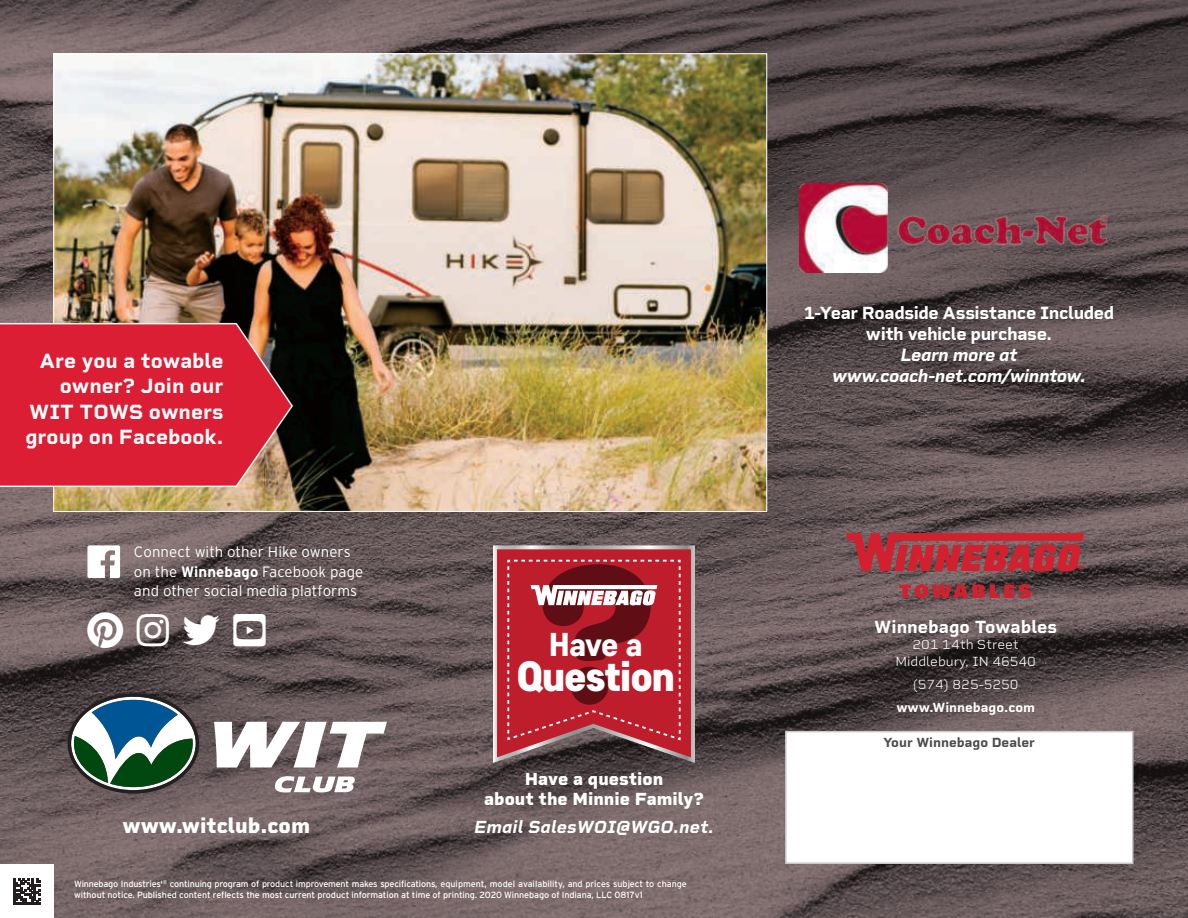
<style>
.page{position:relative;width:1188px;height:918px;background:#fff}
.page>*{position:absolute;margin:0;border:0;box-sizing:border-box;transform-origin:0 0}
.t1{font:900 42.3px "Core Sans D75";letter-spacing:-.035em;color:#fff}
.t2{font:36.9px "Font Awesome 5 Brands";color:#fff}
.t3{font:800 33px "Core Sans D65";color:#fff}
.t4{font:800 21.6px "Rigid Square";color:#fff}
.t5{font:700 21px/25.5px "Rigid Square";color:#fff;text-align:right}
.t6{font:700 18px/21px "Rigid Square";letter-spacing:-.02em;color:#fff;text-align:center}
.t7{font:italic 700 18px/21px "Rigid Square";letter-spacing:-.03em;color:#fff;text-align:center}
.t8{font:700 18px "Rigid Square";color:#fff}
.t9{font:800 17.85px/20.2px "Rigid Square";color:#fff;text-align:center}
.t10{font:italic 700 17.85px "Rigid Square";color:#fff}
.t11{font:300 15px/19.5px "Interstate";letter-spacing:.005em;color:#fff}
.t12{font:300 13.5px/16.5px "Rigid Square";color:#fff;text-align:center}
.t13{font:700 13.5px "Rigid Square";color:#4b4c4d}
.t14{font:700 13.5px "Rigid Square";color:#fff}
.t15{font:9px/10.5px "Interstate";letter-spacing:-.01em;color:#fff}
.s1{font-weight:700}
</style>
<div class="page">
<img style="left:0;top:0;width:1188px;height:918px">
<div style="left:785px;top:731px;width:348px;height:133px;background:#fff;border:2px solid #c7c8ca"></div>
<svg style="left:493px;top:545px;width:202px;height:218px"></svg>
<svg style="left:495px;top:547px;width:198px;height:213px;background:#ab323e"></svg>
<svg style="left:275px;top:776px;width:80px;height:16px"></svg>
<svg style="left:68px;top:693px;width:131px;height:101px"></svg>
<svg style="left:214px;top:722px;width:173px;height:46px"></svg>
<svg style="left:87px;top:545px;width:33px;height:33px"></svg>
<svg style="left:846px;top:533px;width:238px;height:39px;background:#ae353f"></svg>
<svg style="left:899px;top:584px;width:132px;height:14px;background:#9c333c"></svg>
<div style="left:0;top:864px;width:54px;height:54px;background:#fff"></div>
<svg style="left:13px;top:878px;width:28px;height:27px"></svg>
<img style="left:55px;top:55px;width:710px;height:455px">
<svg style="left:0;top:322px;width:294px;height:166px;background:#d12839"></svg>
<img style="left:799px;top:183px;width:309px;height:89px">
<svg style="left:87px;top:612px;width:36px;height:36px"></svg>
<svg style="left:137px;top:614px;width:32px;height:32px"></svg>
<svg style="left:183px;top:615px;width:37px;height:30px"></svg>
<svg style="left:233px;top:614px;width:33px;height:32px"></svg>
<h3 class="t5" style="left:25px;top:348px;width:200px">Are you a towable owner? Join our<br>WIT TOWS owners group on Facebook.</h3>
<h3 class="t11" style="left:134px;top:542px;width:231px">Connect with other Hike owners on the <span class="s1">Winnebago</span> Facebook page and other social media platforms</h3>
<h2 class="t2" style="left:137px;top:611px;width:84px">■▲▼ ▼▼</h2>
<h3 class="t4" style="left:123px;top:812px;width:189px">www.witclub.com</h3>
<h3 class="t3" style="left:549px;top:623px;width:95px">Have a</h3>
<h1 class="t1" style="left:516px;top:649px;width:160px">Question</h1>
<h3 class="t9" style="left:484px;top:769px;width:221px">Have a question<br>about the Minnie Family?</h3>
<h3 class="t10" style="left:474px;top:816px;width:241px">Email SalesWOI@WGO.net.</h3>
<p class="t15" style="left:74px;top:879px;width:614px">Winnebago Industries'<sup>®</sup> continuing program of product improvement makes specifications, equipment, model availability, and prices subject to change without notice. Published content reflects the most current product information at time of printing. 2020 Winnebago of Indiana, LLC 0817v1</p>
<h3 class="t6" style="left:804px;top:302px;width:312px">1-Year Roadside Assistance Included with vehicle purchase.</h3>
<h3 class="t7" style="left:832px;top:344px;width:255px">Learn more at www.coach-net.com/winntow.</h3>
<h3 class="t8" style="left:874px;top:616px;width:185px">Winnebago Towables</h3>
<h3 class="t12" style="left:895px;top:636px;width:142px">201 14th Street<br>Middlebury, IN 46540</h3>
<h3 class="t12" style="left:913px;top:676px;width:107px">(574) 825-5250</h3>
<h3 class="t14" style="left:896px;top:699px;width:140px">www.Winnebago.com</h3>
<h3 class="t13" style="left:883px;top:734px;width:153px">Your Winnebago Dealer</h3>
</div>
